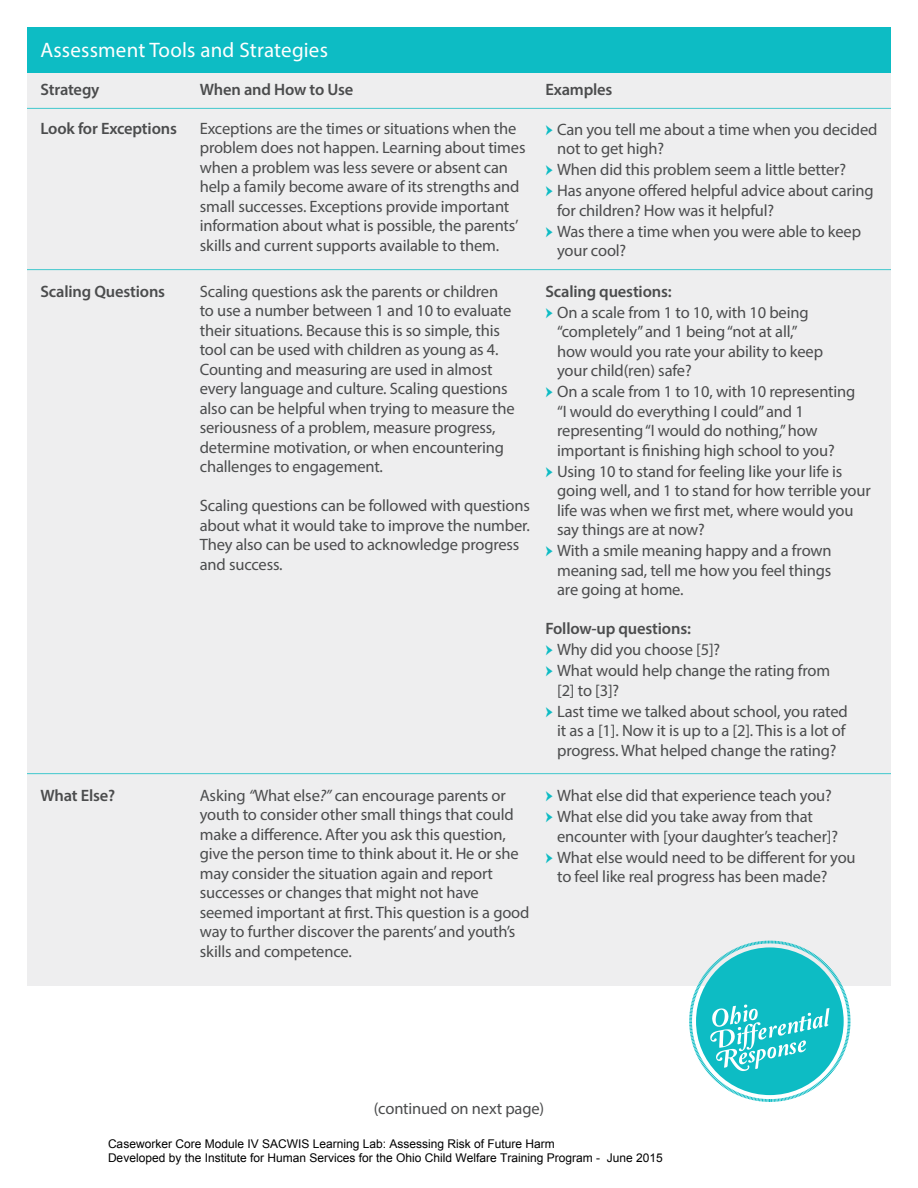
<style>
.page{position:relative;width:918px;height:1188px;background:#fff}
.page>*{position:absolute;margin:0;border:0;box-sizing:border-box;transform-origin:0 0}
.t1{font:21px "Myriad Pro";letter-spacing:.01em;color:#fff}
.t2{font:16.5px/19.5px "Myriad Pro";letter-spacing:-.01em;color:#4b4c4d}
.t3{font:600 16.5px "Myriad Pro";letter-spacing:-.01em;color:#4b4c4d}
.t4{font:12px/14.4px "Arial";color:#000}
.s1{font-family:"Minion Pro";font-size:18px;color:#0dbcc4}
.s2{font-style:italic}
</style>
<div class="page">
<div style="left:27px;top:27px;width:864px;height:46px;background:#0dbcc4"></div>
<div style="left:27px;top:73px;width:864px;height:913px;background:#eeeeef"></div>
<hr style="left:27px;top:108px;width:864px;height:1px;background:#0dbcc4">
<hr style="left:27px;top:269px;width:864px;height:1px;background:#0dbcc4">
<hr style="left:27px;top:773px;width:864px;height:1px;background:#0dbcc4">
<svg style="left:689px;top:940px;width:162px;height:162px"></svg>
<p class="t1" style="left:40px;top:37px;width:289px">Assessment Tools and Strategies</p>
<p class="t3" style="left:40px;top:79px;width:61px">Strategy</p>
<p class="t3" style="left:200px;top:79px;width:155px">When and How to Use</p>
<p class="t3" style="left:545px;top:79px;width:69px">Examples</p>
<p class="t3" style="left:40px;top:118px;width:138px">Look for Exceptions</p>
<p class="t2" style="left:200px;top:118px;width:327px">Exceptions are the times or situations when the problem does not happen. Learning about times when a problem was less severe or absent can help a family become aware of its strengths and small successes. Exceptions provide important information about what is possible, the parents’ skills and current supports available to them.</p>
<p class="t2" style="left:557px;top:119px;width:322px;text-indent:-12px"><span class="s1">→</span> Can you tell me about a time when you decided not to get high?</p>
<p class="t2" style="left:545px;top:160px;width:302px"><span class="s1">→</span> When did this problem seem a little better?</p>
<p class="t2" style="left:557px;top:181px;width:318px;text-indent:-12px"><span class="s1">→</span> Has anyone offered helpful advice about caring for children? How was it helpful?</p>
<p class="t2" style="left:557px;top:221px;width:305px;text-indent:-12px"><span class="s1">→</span> Was there a time when you were able to keep your cool?</p>
<p class="t3" style="left:40px;top:281px;width:126px">Scaling Questions</p>
<p class="t2" style="left:200px;top:281px;width:317px">Scaling questions ask the parents or children to use a number between 1 and 10 to evaluate their situations. Because this is so simple, this tool can be used with children as young as 4.<br>Counting and measuring are used in almost every language and culture. Scaling questions also can be helpful when trying to measure the seriousness of a problem, measure progress, determine motivation, or when encountering challenges to engagement.</p>
<p class="t2" style="left:200px;top:496px;width:332px">Scaling questions can be followed with questions about what it would take to improve the number.<br>They also can be used to acknowledge progress and success.</p>
<p class="t3" style="left:545px;top:281px;width:128px">Scaling questions:</p>
<p class="t2" style="left:557px;top:302px;width:267px;text-indent:-12px"><span class="s1">→</span> On a scale from 1 to 10, with 10 being “completely” and 1 being “not at all,” how would you rate your ability to keep your child(ren) safe?</p>
<p class="t2" style="left:557px;top:382px;width:300px;text-indent:-12px"><span class="s1">→</span> On a scale from 1 to 10, with 10 representing “I would do everything I could” and 1 representing “I would do nothing,” how important is finishing high school to you?</p>
<p class="t2" style="left:557px;top:461px;width:315px;text-indent:-12px"><span class="s1">→</span> Using 10 to stand for feeling like your life is going well, and 1 to stand for how terrible your life was when we first met, where would you say things are at now?</p>
<p class="t2" style="left:557px;top:541px;width:276px;text-align:justify;text-indent:-12px"><span class="s1">→</span> With a smile meaning happy and a frown meaning sad, tell me how you feel things are going at home.</p>
<p class="t3" style="left:545px;top:618px;width:147px">Follow-up questions:</p>
<p class="t2" style="left:545px;top:640px;width:176px"><span class="s1">→</span> Why did you choose [5]?</p>
<p class="t2" style="left:557px;top:661px;width:275px;text-indent:-12px"><span class="s1">→</span> What would help change the rating from [2] to [3]?</p>
<p class="t2" style="left:545px;top:701px;width:304px;text-align:center"><span class="s1">→</span> Last time we talked about school, you rated it as a [1]. Now it is up to a [2]. This is a lot of progress. What helped change the rating?</p>
<p class="t3" style="left:40px;top:785px;width:76px">What Else?</p>
<p class="t2" style="left:200px;top:785px;width:331px">Asking <span class="s2">“</span>What else<span class="s2">?”</span> can encourage parents or youth to consider other small things that could make a difference. After you ask this question, give the person time to think about it. He or she may consider the situation again and report successes or changes that might not have seemed important at first. This question is a good way to further discover the parents’ and youth’s skills and competence.</p>
<p class="t2" style="left:545px;top:786px;width:288px"><span class="s1">→</span> What else did that experience teach you?</p>
<p class="t2" style="left:557px;top:807px;width:282px;text-indent:-12px"><span class="s1">→</span> What else did you take away from that encounter with [your daughter’s teacher]?</p>
<p class="t2" style="left:557px;top:847px;width:300px;text-indent:-12px"><span class="s1">→</span> What else would need to be different for you to feel like real progress has been made?</p>
<p class="t2" style="left:374px;top:1099px;width:172px">(continued on next page)</p>
<p class="t4" style="left:108px;top:1136px;width:556px">Caseworker Core Module IV SACWIS Learning Lab: Assessing Risk of Future Harm<br>Developed by the Institute for Human Services for the Ohio Child Welfare Training Program - June 2015</p>
</div>
